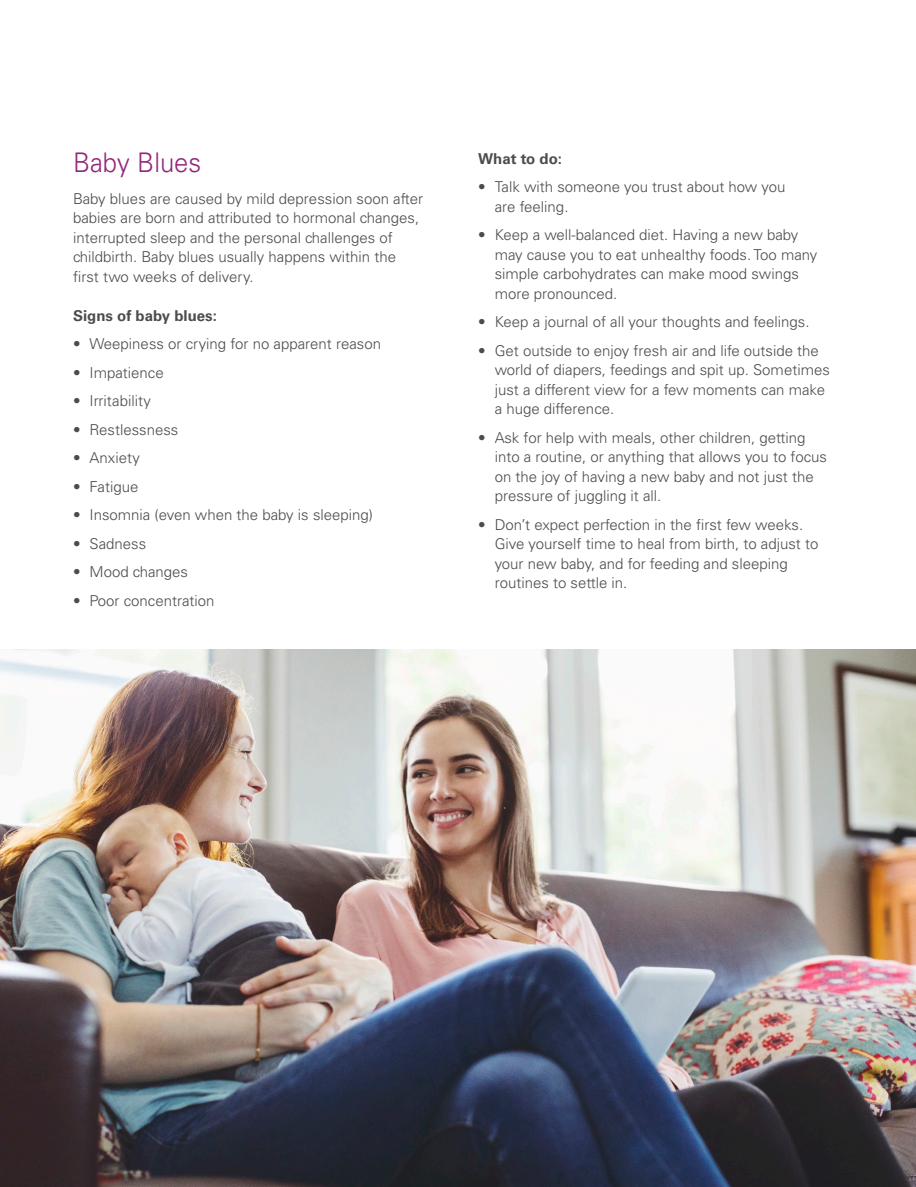
<style>
.page{position:relative;width:916px;height:1187px;background:#fff}
.page>*{position:absolute;margin:0;border:0;box-sizing:border-box;transform-origin:0 0}
.t1{font:300 27px "Univers LT Std";color:#92267d;scale:.95 1}
.t2{font:300 15px/19.5px "Univers LT Std";color:#4b4c4d}
.t3{font:700 15px "Univers LT Std";color:#4b4c4d}
</style>
<div class="page">
<img style="left:0;top:649px;width:916px;height:538px">
<p class="t1" style="left:73px;top:146px;width:137px">Baby Blues</p>
<p class="t2" style="left:73px;top:189px;width:352px">Baby blues are caused by mild depression soon after babies are born and attributed to hormonal changes,</p>
<p class="t2" style="left:73px;top:228px;width:324px">interrupted sleep and the personal challenges of childbirth. Baby blues usually happens within the first two weeks of delivery.</p>
<p class="t3" style="left:73px;top:306px;width:145px">Signs of baby blues:</p>
<p class="t2" style="left:73px;top:334px;width:309px">• Weepiness or crying for no apparent reason</p>
<p class="t2" style="left:73px;top:363px;width:92px">• Impatience</p>
<p class="t2" style="left:73px;top:391px;width:79px">• Irritability</p>
<p class="t2" style="left:73px;top:420px;width:107px">• Restlessness</p>
<p class="t2" style="left:73px;top:448px;width:68px">• Anxiety</p>
<p class="t2" style="left:73px;top:477px;width:67px">• Fatigue</p>
<p class="t2" style="left:73px;top:505px;width:301px">• Insomnia (even when the baby is sleeping)</p>
<p class="t2" style="left:73px;top:534px;width:75px">• Sadness</p>
<p class="t2" style="left:73px;top:562px;width:116px">• Mood changes</p>
<p class="t2" style="left:73px;top:591px;width:143px">• Poor concentration</p>
<p class="t3" style="left:478px;top:149px;width:85px">What to do:</p>
<p class="t2" style="left:495px;top:177px;width:292px;text-indent:-16px">• Talk with someone you trust about how you are feeling.</p>
<p class="t2" style="left:495px;top:225px;width:324px;text-indent:-16px">• Keep a well-balanced diet. Having a new baby may cause you to eat unhealthy foods. Too many simple carbohydrates can make mood swings more pronounced.</p>
<p class="t2" style="left:478px;top:312px;width:333px">• Keep a journal of all your thoughts and feelings.</p>
<p class="t2" style="left:495px;top:340px;width:337px;text-indent:-16px">• Get outside to enjoy fresh air and life outside the world of diapers, feedings and spit up. Sometimes just a different view for a few moments can make a huge difference.</p>
<p class="t2" style="left:495px;top:427px;width:334px;text-indent:-16px">• Ask for help with meals, other children, getting into a routine, or anything that allows you to focus on the joy of having a new baby and not just the pressure of juggling it all.</p>
<p class="t2" style="left:495px;top:514px;width:325px;text-indent:-16px">• Don’t expect perfection in the first few weeks.<br>Give yourself time to heal from birth, to adjust to your new baby, and for feeding and sleeping routines to settle in.</p>
</div>
